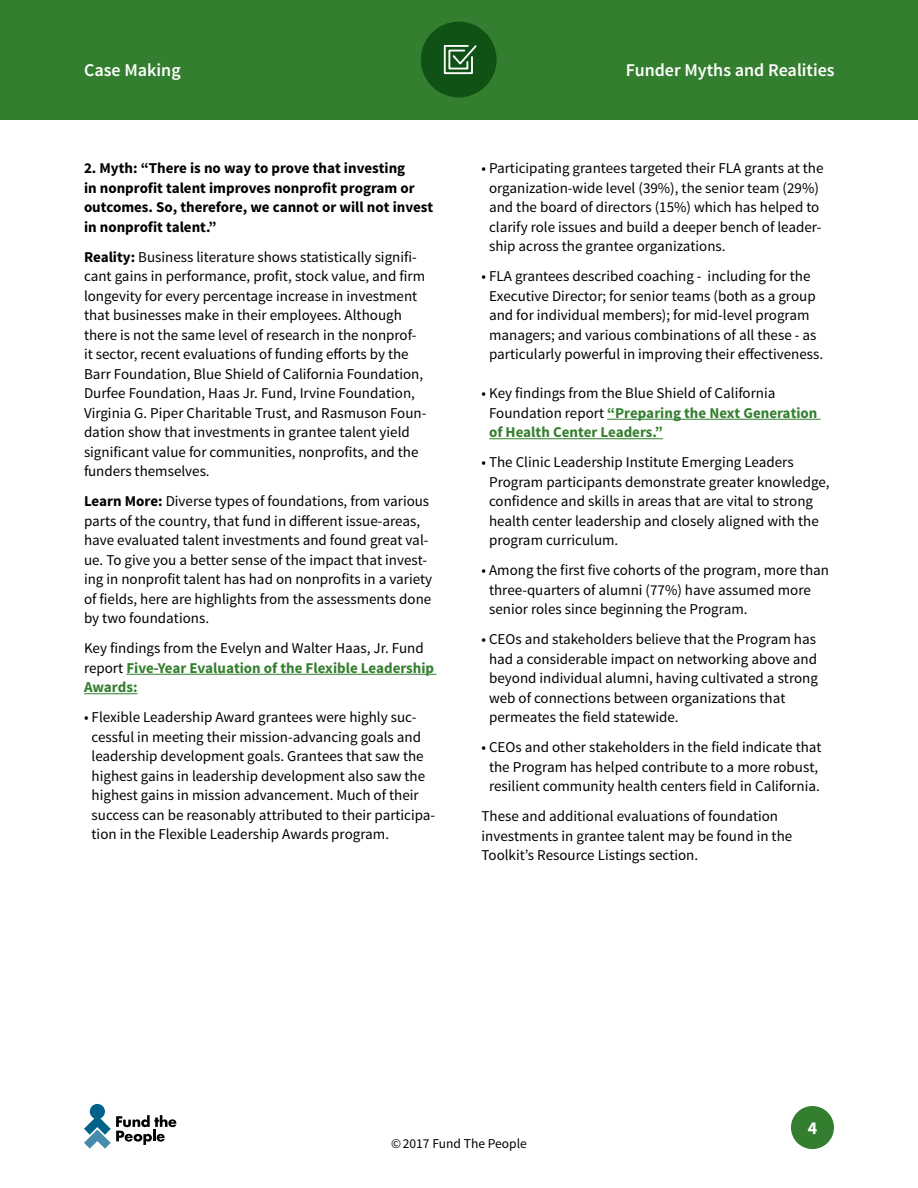
<style>
.page{position:relative;width:918px;height:1188px;background:#fff}
.page>*{position:absolute;margin:0;border:0;box-sizing:border-box;transform-origin:0 0}
.t1{font:600 18px "Source Sans Pro";color:#fff}
.t2{font:700 18px "Source Sans Pro";color:#fff}
.t3{font:15px/19.5px "Source Sans Pro";color:#000}
.t4{font:700 15px/19.5px "Source Sans Pro";color:#000}
.t5{font:13.5px "Source Sans Pro";color:#000}
.s1{font-weight:700}
.s2{font-weight:700;color:#347f2f}
</style>
<div class="page">
<div style="left:791px;top:1106px;width:43px;height:43px;background:#347f2f;border-radius:50%"></div>
<svg style="left:84px;top:1104px;width:92px;height:45px"></svg>
<div style="left:0;top:0;width:918px;height:119px;background:#347f2f"></div>
<div style="left:421px;top:22px;width:76px;height:75px;background:#105215;border-radius:50%"></div>
<svg style="left:443px;top:45px;width:34px;height:30px"></svg>
<hr style="left:126px;top:674px;width:311px;height:1px;background:#347f2f">
<hr style="left:84px;top:693px;width:54px;height:1px;background:#347f2f">
<hr style="left:607px;top:419px;width:214px;height:1px;background:#347f2f">
<hr style="left:489px;top:438px;width:174px;height:1px;background:#347f2f">
<p class="t1" style="left:84px;top:58px;width:98px">Case Making</p>
<p class="t1" style="left:626px;top:58px;width:210px">Funder Myths and Realities</p>
<p class="t4" style="left:84px;top:159px;width:351px">2. Myth: “There is no way to prove that investing<br>in nonprofit talent improves nonprofit program or outcomes. So, therefore, we cannot or will not invest in nonprofit talent.”</p>
<p class="t3" style="left:84px;top:247px;width:344px"><span class="s1">Reality:</span> Business literature shows statistically signifi&shy;cant gains in performance, profit, stock value, and firm longevity for every percentage increase in investment that businesses make in their employees. Although there is not the same level of research in the nonprof&shy;it sector, recent evaluations of funding efforts by the Barr Foundation, Blue Shield of California Foundation, Durfee Foundation, Haas Jr. Fund, Irvine Foundation, Virginia G. Piper Charitable Trust, and Rasmuson Foun&shy;dation show that investments in grantee talent yield significant value for communities, nonprofits, and the funders themselves.</p>
<p class="t3" style="left:84px;top:492px;width:350px"><span class="s1">Learn More:</span> Diverse types of foundations, from various parts of the country, that fund in different issue-areas, have evaluated talent investments and found great val&shy;ue. To give you a better sense of the impact that invest&shy;ing in nonprofit talent has had on nonprofits in a variety of fields, here are highlights from the assessments done by two foundations.</p>
<p class="t3" style="left:84px;top:639px;width:352px">Key findings from the Evelyn and Walter Haas, Jr. Fund report <span class="s2">Five-Year Evaluation of the Flexible Leadership<br>Awards:</span></p>
<p class="t3" style="left:92px;top:708px;width:345px;text-indent:-8px">• Flexible Leadership Award grantees were highly suc&shy;cessful in meeting their mission-advancing goals and leadership development goals. Grantees that saw the highest gains in leadership development also saw the highest gains in mission advancement. Much of their success can be reasonably attributed to their participa&shy;tion in the Flexible Leadership Awards program.</p>
<p class="t3" style="left:489px;top:159px;width:336px;text-indent:-8px">• Participating grantees targeted their FLA grants at the organization-wide level (39%), the senior team (29%) and the board of directors (15%) which has helped to clarify role issues and build a deeper bench of leader&shy;ship across the grantee organizations.</p>
<p class="t3" style="left:489px;top:267px;width:336px;text-indent:-8px">• FLA grantees described coaching - including for the Executive Director; for senior teams (both as a group and for individual members); for mid-level program managers; and various combinations of all these - as particularly powerful in improving their effectiveness.</p>
<p class="t3" style="left:489px;top:384px;width:330px;text-indent:-8px">• Key findings from the Blue Shield of California<br>Foundation report <span class="s2">“Preparing the Next Generation of Health Center Leaders.”</span></p>
<p class="t3" style="left:489px;top:453px;width:342px;text-indent:-8px">• The Clinic Leadership Institute Emerging Leaders Program participants demonstrate greater knowledge, confidence and skills in areas that are vital to strong health center leadership and closely aligned with the program curriculum.</p>
<p class="t3" style="left:489px;top:561px;width:341px;text-indent:-8px">• Among the first five cohorts of the program, more than three-quarters of alumni (77%) have assumed more senior roles since beginning the Program.</p>
<p class="t3" style="left:489px;top:630px;width:330px;text-indent:-8px">• CEOs and stakeholders believe that the Program has had a considerable impact on networking above and beyond individual alumni, having cultivated a strong web of connections between organizations that permeates the field statewide.</p>
<p class="t3" style="left:482px;top:738px;width:342px;text-align:center">• CEOs and other stakeholders in the field indicate that the Program has helped contribute to a more robust, resilient community health centers field in California.</p>
<p class="t3" style="left:482px;top:807px;width:312px">These and additional evaluations of foundation investments in grantee talent may be found in the<br>Toolkit’s Resource Listings section.</p>
<p class="t2" style="left:808px;top:1117px;width:11px">4</p>
<p class="t5" style="left:391px;top:1135px;width:137px">©2017 Fund The People</p>
</div>
